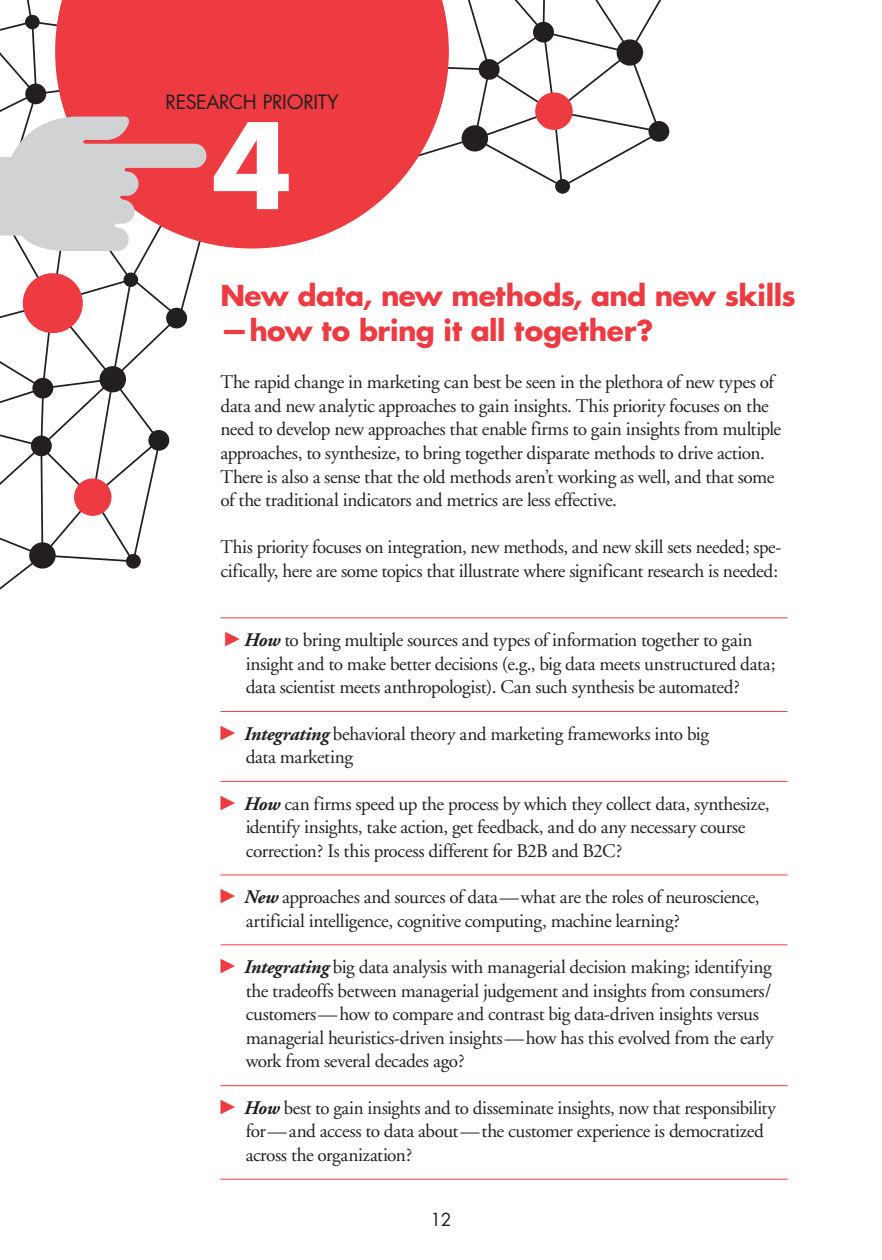
<style>
.page{position:relative;width:882px;height:1260px;background:#fff}
.page>*{position:absolute;margin:0;border:0;box-sizing:border-box;transform-origin:0 0}
.t1{font:700 115.5px "Futura";color:#fff}
.t2{font:700 28px "Futura";letter-spacing:-.02em;color:#ee3a41}
.t3{font:19.25px/23.6px "Adobe Garamond";letter-spacing:-.02em;color:#231f20}
.t4{font:19.25px "Futura";letter-spacing:-.025em;color:#231f20}
.t5{font:17.5px "Futura";color:#231f20}
.s1{font-weight:700;font-style:italic}
</style>
<div class="page">
<svg style="left:0;top:0;width:695px;height:619px"></svg>
<hr style="left:220px;top:617px;width:568px;height:1px;background:#ee3a41">
<hr style="left:220px;top:711px;width:568px;height:1px;background:#ee3a41">
<hr style="left:220px;top:781px;width:568px;height:1px;background:#ee3a41">
<hr style="left:220px;top:874px;width:568px;height:1px;background:#ee3a41">
<hr style="left:220px;top:944px;width:568px;height:1px;background:#ee3a41">
<hr style="left:220px;top:1085px;width:568px;height:1px;background:#ee3a41">
<hr style="left:220px;top:1179px;width:568px;height:1px;background:#ee3a41">
<p class="t4" style="left:165px;top:90px;width:175px">RESEARCH PRIORITY</p>
<h1 class="t1" style="left:212px;top:89px;width:82px">4</h1>
<h2 class="t2" style="left:220px;top:277px;width:577px">New data, new methods, and new skills</h2>
<h2 class="t2" style="left:220px;top:312px;width:435px">— how to bring it all together?</h2>
<p class="t3" style="left:220px;top:371px;width:562px">The rapid change in marketing can best be seen in the plethora of new types of data and new analytic approaches to gain insights. This priority focuses on the need to develop new approaches that enable firms to gain insights from multiple approaches, to synthesize, to bring together disparate methods to drive action.<br>There is also a sense that the old methods aren’t working as well, and that some of the traditional indicators and metrics are less effective.</p>
<p class="t3" style="left:220px;top:536px;width:562px">This priority focuses on integration, new methods, and new skill sets needed; spe&shy;cifically, here are some topics that illustrate where significant research is needed:</p>
<p class="t3" style="left:244px;top:629px;width:533px"><span class="s1">How</span> to bring multiple sources and types of information together to gain insight and to make better decisions (e.g., big data meets unstructured data; data scientist meets anthropologist). Can such synthesis be automated?</p>
<p class="t3" style="left:244px;top:722px;width:466px"><span class="s1">Integrating</span> behavioral theory and marketing frameworks into big data marketing</p>
<p class="t3" style="left:244px;top:792px;width:527px"><span class="s1">How</span> can firms speed up the process by which they collect data, synthesize, identify insights, take action, get feedback, and do any necessary course correction? Is this process different for B2B and B2C?</p>
<p class="t3" style="left:244px;top:886px;width:517px"><span class="s1">New</span> approaches and sources of data — what are the roles of neuroscience, artificial intelligence, cognitive computing, machine learning?</p>
<p class="t3" style="left:244px;top:956px;width:531px"><span class="s1">Integrating</span> big data analysis with managerial decision making; identifying the tradeoffs between managerial judgement and insights from consumers/ customers — how to compare and contrast big data-driven insights versus managerial heuristics-driven insights — how has this evolved from the early work from several decades ago?</p>
<p class="t3" style="left:244px;top:1096px;width:533px"><span class="s1">How</span> best to gain insights and to disseminate insights, now that responsibility for — and access to data about — the customer experience is democratized across the organization?</p>
<p class="t5" style="left:430px;top:1209px;width:23px">12</p>
</div>
